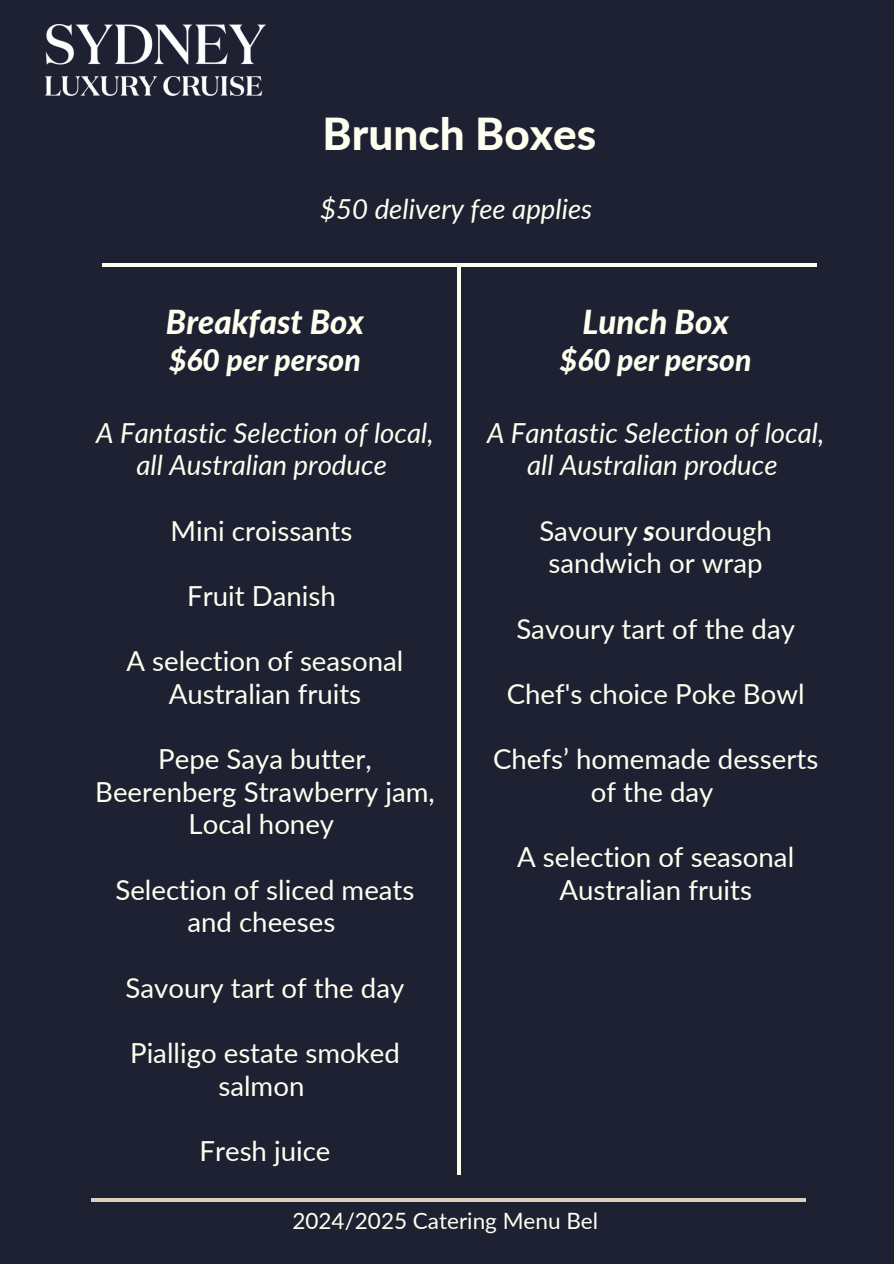
<style>
.page{position:relative;width:894px;height:1264px;background:#fff}
.page>*{position:absolute;margin:0;border:0;box-sizing:border-box;transform-origin:0 0}
.t1{font:800 44.1px "Lato";color:#fffff0}
.t2{font:italic 800 33px "Lato";color:#fffff0}
.t3{font:italic 800 30px "Lato";color:#fffff0}
.t4{font:27.6px/32.7px "Lato";color:#fffff0;text-align:center}
.t5{font:italic 27.6px/32.7px "Lato";color:#fffff0;text-align:center}
.t6{font:22.5px "Lato";color:#fffff0}
.s1{font-weight:800;font-style:italic}
</style>
<div class="page">
<div style="left:0;top:0;width:893px;height:1263px;background:#1e2132"></div>
<hr style="left:102px;top:264px;width:714px;height:2px;background:#fffff0">
<hr style="left:457px;top:265px;width:4px;height:909px;background:#fffff0">
<img style="left:46px;top:24px;width:219px;height:71px">
<hr style="left:91px;top:1198px;width:714px;height:3px;background:#ddcebe">
<p class="t1" style="left:322px;top:106px;width:275px">Brunch Boxes</p>
<h1 class="t5" style="left:320px;top:192px;width:273px">$50 delivery fee applies</h1>
<h3 class="t2" style="left:166px;top:301px;width:199px">Breakfast Box</h3>
<h3 class="t3" style="left:169px;top:341px;width:193px">$60 per person</h3>
<h2 class="t5" style="left:96px;top:415px;width:338px">A Fantastic Selection of local, all Australian produce</h2>
<h3 class="t4" style="left:170px;top:513px;width:183px">Mini croissants</h3>
<h3 class="t4" style="left:187px;top:579px;width:150px">Fruit Danish</h3>
<h3 class="t4" style="left:126px;top:644px;width:278px">A selection of seasonal<br>Australian fruits</h3>
<h3 class="t4" style="left:95px;top:742px;width:341px">Pepe Saya butter,<br>Beerenberg Strawberry jam,<br>Local honey</h3>
<h3 class="t4" style="left:115px;top:872px;width:300px">Selection of sliced meats and cheeses</h3>
<h3 class="t4" style="left:126px;top:970px;width:280px">Savoury tart of the day</h3>
<h3 class="t4" style="left:130px;top:1035px;width:271px">Pialligo estate smoked salmon</h3>
<h3 class="t4" style="left:199px;top:1133px;width:132px">Fresh juice</h3>
<h3 class="t2" style="left:582px;top:301px;width:148px">Lunch Box</h3>
<h3 class="t3" style="left:559px;top:341px;width:193px">$60 per person</h3>
<h2 class="t5" style="left:487px;top:415px;width:338px">A Fantastic Selection of local, all Australian produce</h2>
<h3 class="t4" style="left:539px;top:513px;width:234px">Savoury <span class="s1">s</span>ourdough sandwich or wrap</h3>
<h3 class="t4" style="left:516px;top:611px;width:280px">Savoury tart of the day</h3>
<h3 class="t4" style="left:506px;top:676px;width:299px">Chef's choice Poke Bowl</h3>
<h3 class="t4" style="left:493px;top:742px;width:326px">Chefs’ homemade desserts of the day</h3>
<h3 class="t4" style="left:517px;top:840px;width:278px">A selection of seasonal<br>Australian fruits</h3>
<p class="t6" style="left:292px;top:1207px;width:307px">2024/2025 Catering Menu Bel</p>
</div>
